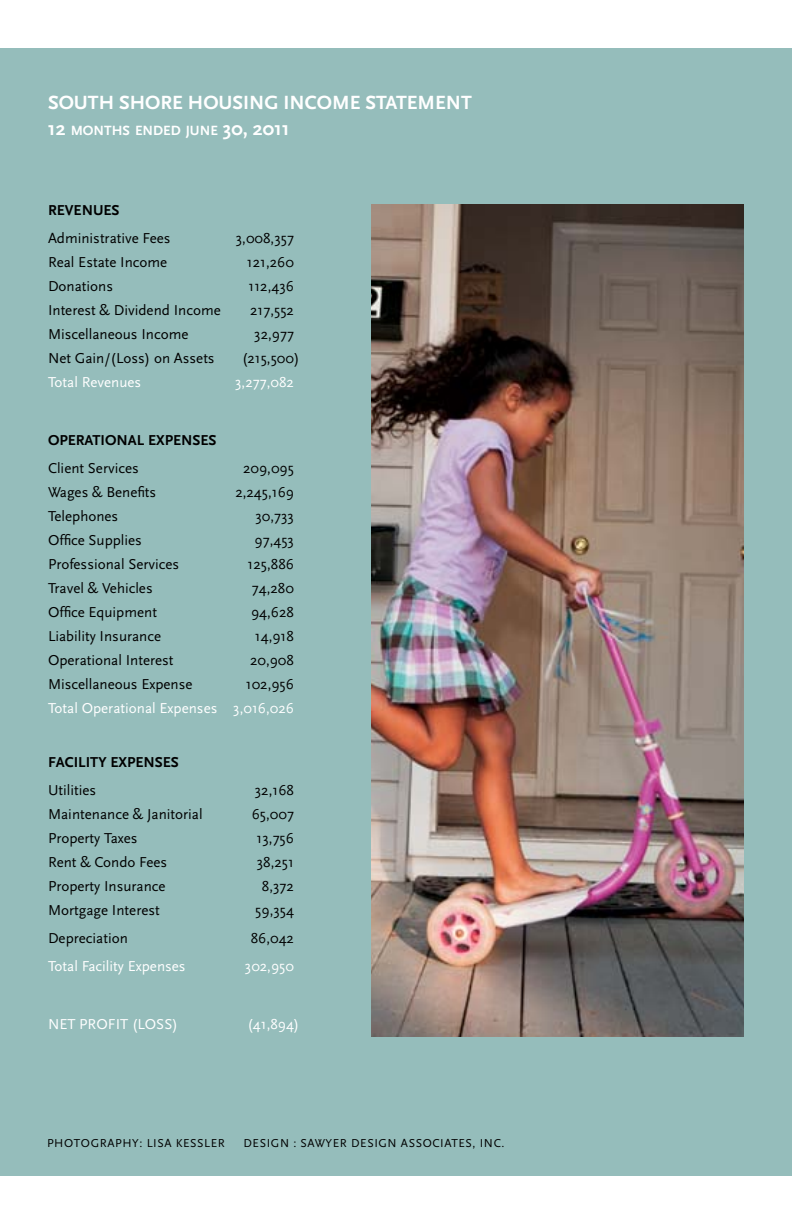
<style>
.page{position:relative;width:792px;height:1224px;background:#fff}
.page>*{position:absolute;margin:0;border:0;box-sizing:border-box;transform-origin:0 0}
.t1{font:700 20px "Scala Sans";color:#fff}
.t2{font:15px "Scala Sans";color:#000}
.t3{font:15px "Scala Sans";color:#fff}
.t4{font:700 15px "Scala Sans";color:#000}
.t5{font:700 14px "Scala Sans";color:#fff}
.t6{font:12px "Scala Sans";letter-spacing:.05em;color:#000}
.s1{font-size:20px}
</style>
<div class="page">
<div style="left:0;top:48px;width:792px;height:1128px;background:#95bdbb"></div>
<img style="left:372px;top:204px;width:372px;height:832px">
<h1 class="t1" style="left:48px;top:91px;width:425px">SOUTH SHORE HOUSING I NCOME STATEMENT</h1>
<p class="t5" style="left:48px;top:123px;width:243px"><span class="s1">12</span> MONTHS ENDED JUNE <span class="s1">30, 2011</span></p>
<p class="t4" style="left:48px;top:202px;width:73px">REVENUES</p>
<p class="t2" style="left:48px;top:230px;width:124px">Administrative Fees</p>
<p class="t2" style="left:236px;top:230px;width:60px">3,008,357</p>
<p class="t2" style="left:48px;top:254px;width:121px">Real Estate Income</p>
<p class="t2" style="left:247px;top:254px;width:49px">121,260</p>
<p class="t2" style="left:48px;top:278px;width:67px">Donations</p>
<p class="t2" style="left:249px;top:278px;width:47px">112,436</p>
<p class="t2" style="left:48px;top:302px;width:174px">Interest &amp; Dividend Income</p>
<p class="t2" style="left:250px;top:302px;width:45px">217,552</p>
<p class="t2" style="left:48px;top:326px;width:142px">Miscellaneous Income</p>
<p class="t2" style="left:254px;top:326px;width:41px">32,977</p>
<p class="t2" style="left:48px;top:350px;width:168px">Net Gain/(Loss) on Assets</p>
<p class="t2" style="left:242px;top:350px;width:59px">(215,500)</p>
<p class="t3" style="left:48px;top:374px;width:95px">Total Revenues</p>
<p class="t3" style="left:235px;top:374px;width:60px">3,277,082</p>
<p class="t4" style="left:48px;top:432px;width:170px">OPERATIONAL EXPENSES</p>
<p class="t2" style="left:48px;top:460px;width:92px">Client Services</p>
<p class="t2" style="left:243px;top:460px;width:52px">209,095</p>
<p class="t2" style="left:48px;top:484px;width:110px">Wages &amp; Benefits</p>
<p class="t2" style="left:235px;top:484px;width:60px">2,245,169</p>
<p class="t2" style="left:48px;top:508px;width:72px">Telephones</p>
<p class="t2" style="left:255px;top:508px;width:40px">30,733</p>
<p class="t2" style="left:48px;top:532px;width:96px">Office Supplies</p>
<p class="t2" style="left:255px;top:532px;width:41px">97,453</p>
<p class="t2" style="left:48px;top:556px;width:133px">Professional Services</p>
<p class="t2" style="left:248px;top:556px;width:48px">125,886</p>
<p class="t2" style="left:48px;top:580px;width:106px">Travel &amp; Vehicles</p>
<p class="t2" style="left:252px;top:580px;width:44px">74,280</p>
<p class="t2" style="left:48px;top:604px;width:110px">Office Equipment</p>
<p class="t2" style="left:251px;top:604px;width:44px">94,628</p>
<p class="t2" style="left:48px;top:628px;width:115px">Liability Insurance</p>
<p class="t2" style="left:255px;top:628px;width:41px">14,918</p>
<p class="t2" style="left:48px;top:652px;width:127px">Operational Interest</p>
<p class="t2" style="left:250px;top:652px;width:45px">20,908</p>
<p class="t2" style="left:48px;top:676px;width:146px">Miscellaneous Expense</p>
<p class="t2" style="left:246px;top:676px;width:50px">102,956</p>
<p class="t3" style="left:48px;top:700px;width:247px">Total Operational Expenses 3,016,026</p>
<p class="t4" style="left:48px;top:754px;width:132px">FACILITY EXPENSES</p>
<p class="t2" style="left:48px;top:782px;width:50px">Utilities</p>
<p class="t2" style="left:255px;top:782px;width:41px">32,168</p>
<p class="t2" style="left:48px;top:806px;width:156px">Maintenance &amp; Janitorial</p>
<p class="t2" style="left:252px;top:806px;width:44px">65,007</p>
<p class="t2" style="left:48px;top:830px;width:91px">Property Taxes</p>
<p class="t2" style="left:257px;top:830px;width:39px">13,756</p>
<p class="t2" style="left:48px;top:854px;width:121px">Rent &amp; Condo Fees</p>
<p class="t2" style="left:257px;top:854px;width:39px">38,251</p>
<p class="t2" style="left:48px;top:878px;width:119px">Property Insurance</p>
<p class="t2" style="left:262px;top:878px;width:34px">8,372</p>
<p class="t2" style="left:48px;top:902px;width:113px">Mortgage Interest</p>
<p class="t2" style="left:255px;top:902px;width:40px">59,354</p>
<p class="t2" style="left:48px;top:930px;width:81px">Depreciation</p>
<p class="t2" style="left:251px;top:930px;width:45px">86,042</p>
<p class="t3" style="left:48px;top:958px;width:139px">Total Facility Expenses</p>
<p class="t3" style="left:245px;top:958px;width:51px">302,950</p>
<p class="t3" style="left:48px;top:1016px;width:48px">Net Profit</p>
<p class="t3" style="left:132px;top:1016px;width:23px">(Loss</p>
<p class="t3" style="left:172px;top:1016px;width:7px">)</p>
<p class="t3" style="left:247px;top:1016px;width:53px">(41,894)</p>
<p class="t6" style="left:47px;top:1137px;width:17px">Photograph</p>
<p class="t6" style="left:132px;top:1137px;width:27px">y: Lisa</p>
<p class="t6" style="left:176px;top:1137px;width:14px">Kessler</p>
<p class="t6" style="left:244px;top:1137px;width:17px">Design</p>
<p class="t6" style="left:293px;top:1137px;width:74px">: Sawyer Design</p>
<p class="t6" style="left:401px;top:1137px;width:16px">Associates</p>
<p class="t6" style="left:473px;top:1137px;width:34px">,Inc.</p>
</div>
